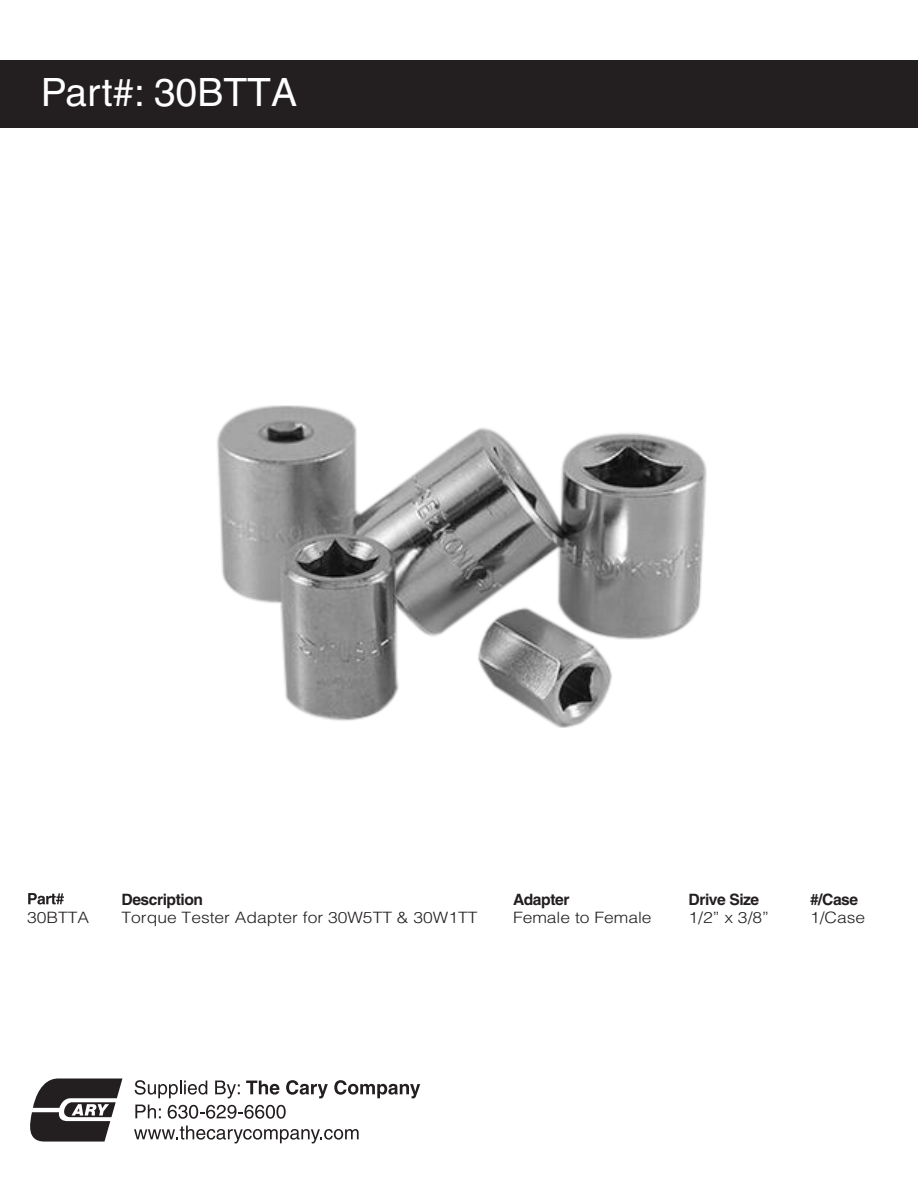
<style>
.page{position:relative;width:918px;height:1188px;background:#fff}
.page>*{position:absolute;margin:0;border:0;box-sizing:border-box;transform-origin:0 0}
.t1{font:39px "Helvetica LT Std";color:#fff}
.t2{font:300 15.6px "Helvetica LT Std";color:#231f20;scale:1.12 1}
.t3{font:700 15.6px "Helvetica LT Std";letter-spacing:-.03em;color:#231f20}
</style>
<div class="page">
<div style="left:0;top:61px;width:918px;height:67px;background:#231f20"></div>
<svg style="left:30px;top:1079px;width:92px;height:63px"></svg>
<svg style="left:135px;top:1080px;width:72px;height:18px"></svg>
<svg style="left:215px;top:1081px;width:25px;height:17px"></svg>
<svg style="left:246px;top:1081px;width:33px;height:14px"></svg>
<svg style="left:286px;top:1080px;width:42px;height:18px"></svg>
<svg style="left:334px;top:1080px;width:86px;height:18px"></svg>
<svg style="left:135px;top:1105px;width:26px;height:13px"></svg>
<svg style="left:168px;top:1105px;width:118px;height:14px"></svg>
<svg style="left:134px;top:1126px;width:225px;height:17px"></svg>
<svg style="left:28px;top:893px;width:36px;height:12px"></svg>
<img style="left:217px;top:405px;width:490px;height:323px">
<h1 class="t1" style="left:41px;top:70px;width:258px">Part#: 30BTTA</h1>
<p class="t2" style="left:27px;top:909px;width:57px">30BTTA</p>
<p class="t3" style="left:122px;top:890px;width:83px">Description</p>
<p class="t2" style="left:122px;top:909px;width:319px">Torque Tester Adapter for 30W5TT &amp; 30W1TT</p>
<p class="t3" style="left:513px;top:890px;width:58px">Adapter</p>
<p class="t2" style="left:513px;top:909px;width:125px">Female to Female</p>
<p class="t3" style="left:689px;top:890px;width:72px">Drive Size</p>
<p class="t2" style="left:689px;top:909px;width:73px">1/2” x 3/8”</p>
<p class="t3" style="left:810px;top:890px;width:50px">#/Case</p>
<p class="t2" style="left:810px;top:909px;width:51px">1/Case</p>
</div>
